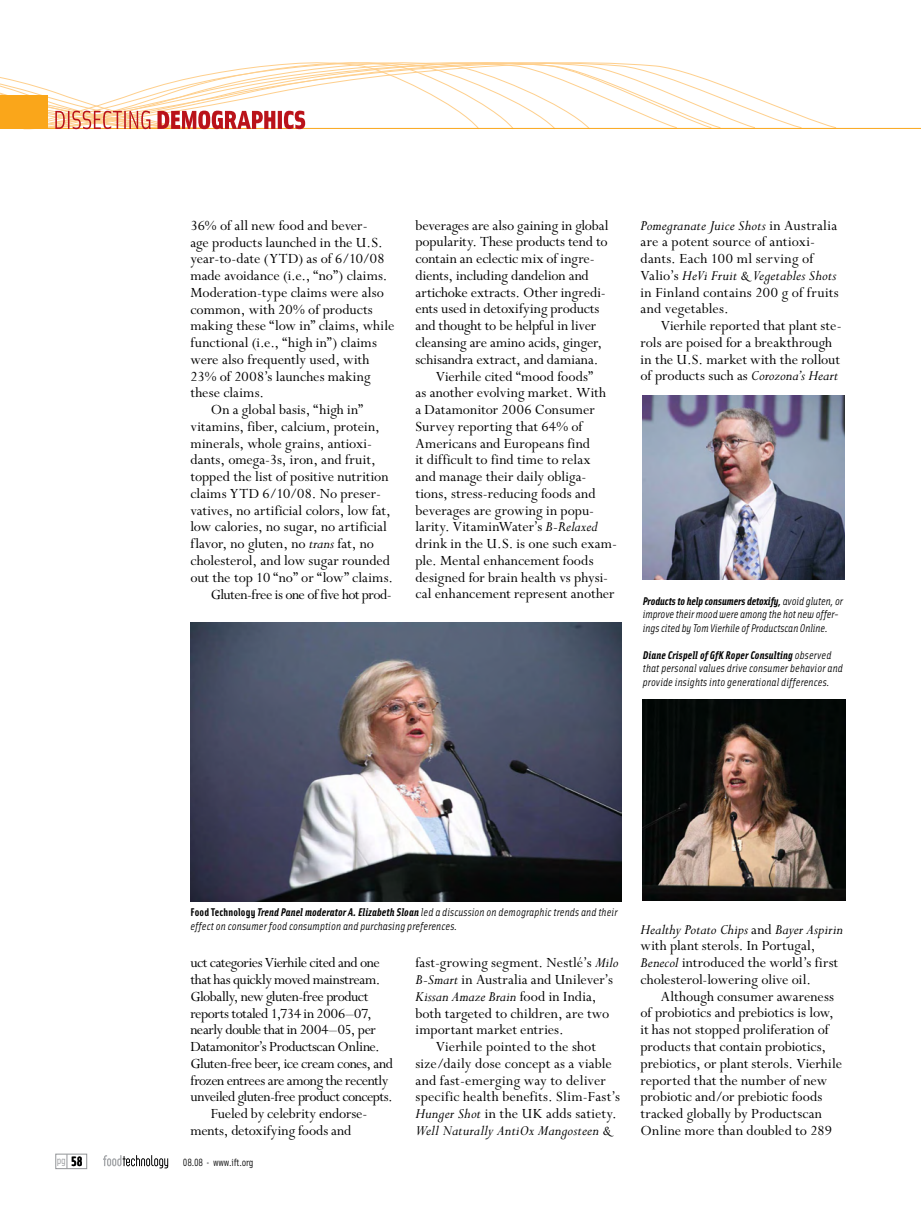
<style>
.page{position:relative;width:921px;height:1218px;background:#fff}
.page>*{position:absolute;margin:0;border:0;box-sizing:border-box;transform-origin:0 0}
.t1{font:15.75px/16.8px "Perpetua Std";color:#000}
.t2{font:15.75px "Perpetua Std";letter-spacing:-.03em;color:#000}
.t3{font:15.75px "Perpetua Std";letter-spacing:-.035em;color:#000}
.t4{font:15.75px "Perpetua Std";letter-spacing:-.025em;color:#000}
.t5{font:15.75px "Perpetua Std";letter-spacing:-.02em;color:#000}
.t6{font:italic 11.25px/13.5px "Solex Regular Lining";letter-spacing:.01em;color:#000}
.t7{font:italic 11.25px "Solex Bold Lining";letter-spacing:.005em;color:#000}
.t8{font:10.5px "Solex Regular Lining";letter-spacing:-.02em;color:#000}
.t9{font:10.5px "Solex Regular Lining";color:#939598}
.s1{font-style:italic}
.s2{font-family:"Solex Regular Lining"}
.s3{font-family:"Solex Bold Lining";font-style:normal}
.s4{font-family:"Solex Bold Lining"}
.s5{font-family:"Solex Bold Lining";font-size:13.5px;color:#000}
.s6{color:#939598}
</style>
<div class="page">
<svg style="left:756px;top:97px;width:81px;height:31px"></svg>
<svg style="left:590px;top:62px;width:166px;height:66px"></svg>
<hr style="left:0;top:128px;width:921px;height:1px;background:#faa61a">
<img style="left:190px;top:622px;width:431px;height:280px">
<img style="left:643px;top:395px;width:201px;height:184px">
<img style="left:643px;top:699px;width:202px;height:201px">
<svg style="left:67px;top:1155px;width:1px;height:12px"></svg>
<div style="left:55px;top:1153px;width:32px;height:16px;border:1px solid #939598"></div>
<svg style="left:103px;top:1155px;width:65px;height:13px"></svg>
<svg style="left:0;top:62px;width:590px;height:68px"></svg>
<p class="t1" style="left:190px;top:217px;width:179px">36% of all new food and bever-</p>
<p class="t1" style="left:190px;top:234px;width:194px">age products launched in the U.S.</p>
<p class="t1" style="left:190px;top:251px;width:196px">year-to-date (YTD) as of 6/10/08</p>
<p class="t1" style="left:190px;top:268px;width:199px">made avoidance (i.e., “no”) claims.</p>
<p class="t1" style="left:190px;top:284px;width:195px">Moderation-type claims were also</p>
<p class="t1" style="left:190px;top:301px;width:184px">common, with 20% of products</p>
<p class="t1" style="left:190px;top:318px;width:205px">making these “low in” claims, while</p>
<p class="t1" style="left:190px;top:335px;width:188px">functional (i.e., “high in”) claims</p>
<p class="t1" style="left:190px;top:351px;width:181px">were also frequently used, with</p>
<p class="t1" style="left:190px;top:368px;width:182px">23% of 2008’s launches making</p>
<p class="t1" style="left:190px;top:385px;width:75px">these claims.</p>
<p class="t1" style="left:211px;top:402px;width:154px">On a global basis, “high in”</p>
<p class="t1" style="left:190px;top:418px;width:191px">vitamins, fiber, calcium, protein,</p>
<p class="t1" style="left:190px;top:435px;width:183px">minerals, whole grains, antioxi-</p>
<p class="t1" style="left:190px;top:452px;width:187px">dants, omega-3s, iron, and fruit,</p>
<p class="t1" style="left:190px;top:469px;width:200px">topped the list of positive nutrition</p>
<p class="t1" style="left:190px;top:485px;width:192px">claims YTD 6/10/08. No preser-</p>
<p class="t1" style="left:190px;top:502px;width:202px">vatives, no artificial colors, low fat,</p>
<p class="t1" style="left:190px;top:519px;width:198px">low calories, no sugar, no artificial</p>
<p class="t1" style="left:190px;top:536px;width:185px">flavor, no gluten, no <span class="s1">trans</span> fat, no</p>
<p class="t1" style="left:190px;top:553px;width:201px">cholesterol, and low sugar rounded</p>
<p class="t1" style="left:190px;top:569px;width:204px">out the top 10 “no” or “low” claims.</p>
<p class="t3" style="left:211px;top:586px;width:183px">Gluten-free is one of five hot prod-</p>
<p class="t1" style="left:415px;top:217px;width:194px">beverages are also gaining in global</p>
<p class="t1" style="left:415px;top:234px;width:194px">popularity. These products tend to</p>
<p class="t1" style="left:415px;top:251px;width:181px">contain an eclectic mix of ingre-</p>
<p class="t1" style="left:415px;top:268px;width:175px">dients, including dandelion and</p>
<p class="t1" style="left:415px;top:284px;width:192px">artichoke extracts. Other ingredi-</p>
<p class="t1" style="left:415px;top:301px;width:186px">ents used in detoxifying products</p>
<p class="t1" style="left:415px;top:318px;width:182px">and thought to be helpful in liver</p>
<p class="t1" style="left:415px;top:335px;width:188px">cleansing are amino acids, ginger,</p>
<p class="t1" style="left:415px;top:351px;width:184px">schisandra extract, and damiana.</p>
<p class="t1" style="left:436px;top:368px;width:159px">Vierhile cited “mood foods”</p>
<p class="t1" style="left:415px;top:385px;width:192px">as another evolving market. With</p>
<p class="t1" style="left:415px;top:402px;width:181px">a Datamonitor 2006 Consumer</p>
<p class="t1" style="left:415px;top:418px;width:169px">Survey reporting that 64% of</p>
<p class="t1" style="left:415px;top:435px;width:176px">Americans and Europeans find</p>
<p class="t1" style="left:415px;top:452px;width:177px">it difficult to find time to relax</p>
<p class="t1" style="left:415px;top:469px;width:172px">and manage their daily obliga-</p>
<p class="t1" style="left:415px;top:485px;width:182px">tions, stress-reducing foods and</p>
<p class="t1" style="left:415px;top:502px;width:180px">beverages are growing in popu-</p>
<p class="t1" style="left:415px;top:519px;width:184px">larity. VitaminWater’s <span class="s1">B-Relaxed</span></p>
<p class="t1" style="left:415px;top:536px;width:203px">drink in the U.S. is one such exam-</p>
<p class="t1" style="left:415px;top:552px;width:180px">ple. Mental enhancement foods</p>
<p class="t1" style="left:415px;top:569px;width:194px">designed for brain health vs physi-</p>
<p class="t1" style="left:415px;top:586px;width:201px">cal enhancement represent another</p>
<p class="t1" style="left:640px;top:217px;width:200px"><span class="s1">Pomegranate Juice Shots</span> in Australia are a potent source of antioxi&shy;dants. Each 100 ml serving of<br>Valio’s <span class="s1">HeVi Fruit &amp; Vegetables Shots </span>in Finland contains 200 g of fruits and vegetables.</p>
<p class="t1" style="left:640px;top:318px;width:203px;text-indent:20px">Vierhile reported that plant ste&shy;rols are poised for a breakthrough in the U.S. market with the rollout of products such as <span class="s1">Corozona’s Heart</span></p>
<p class="t7" style="left:643px;top:593px;width:202px">Products to help consumers detoxify, <span class="s2">avoid gluten, or</span></p>
<p class="t6" style="left:643px;top:607px;width:197px">improve their mood were among the hot new offer&shy;ings cited by Tom Vierhile of Productscan Online.</p>
<p class="t7" style="left:643px;top:647px;width:190px">Diane Crispell of GfK Roper Consulting <span class="s2">observed</span></p>
<p class="t6" style="left:643px;top:661px;width:202px">that personal values drive consumer behavior and provide insights into generational differences.</p>
<p class="t6" style="left:190px;top:905px;width:428px"><span class="s3">Food Technology</span> <span class="s4">Trend Panel moderator A. Elizabeth Sloan</span> led a discussion on demographic trends and their effect on consumer food consumption and purchasing preferences.</p>
<p class="t2" style="left:190px;top:954px;width:191px">uct categories Vierhile cited and one</p>
<p class="t4" style="left:190px;top:971px;width:191px">that has quickly moved mainstream.</p>
<p class="t3" style="left:190px;top:988px;width:179px">Globally, new gluten-free product</p>
<p class="t4" style="left:190px;top:1005px;width:183px">reports totaled 1,734 in 2006–07,</p>
<p class="t2" style="left:190px;top:1021px;width:187px">nearly double that in 2004–05, per</p>
<p class="t5" style="left:190px;top:1038px;width:191px">Datamonitor’s Productscan Online.</p>
<p class="t2" style="left:190px;top:1055px;width:204px">Gluten-free beer, ice cream cones, and</p>
<p class="t2" style="left:190px;top:1072px;width:199px">frozen entrees are among the recently</p>
<p class="t3" style="left:190px;top:1089px;width:204px">unveiled gluten-free product concepts.</p>
<p class="t1" style="left:211px;top:1106px;width:158px">Fueled by celebrity endorse-</p>
<p class="t1" style="left:190px;top:1122px;width:162px">ments, detoxifying foods and</p>
<p class="t9" style="left:57px;top:1153px;width:27px">pg <span class="s5">58</span></p>
<p class="t8" style="left:183px;top:1155px;width:72px">08.08 <span class="s6">•</span> www.ift.org</p>
<p class="t1" style="left:415px;top:955px;width:205px">fast-growing segment. Nestlé’s <span class="s1">Milo B-Smart</span> in Australia and Unilever’s <span class="s1">Kissan Amaze Brain</span> food in India, both targeted to children, are two important market entries.</p>
<p class="t1" style="left:415px;top:1038px;width:206px;text-indent:20px">Vierhile pointed to the shot size/daily dose concept as a viable and fast-emerging way to deliver specific health benefits. Slim-Fast’s <span class="s1">Hunger Shot</span> in the UK adds satiety.<br><span class="s1">Well Naturally AntiOx Mangosteen &amp;</span></p>
<p class="t1" style="left:640px;top:921px;width:204px"><span class="s1">Healthy Potato Chips</span> and <span class="s1">Bayer Aspirin </span>with plant sterols. In Portugal, <span class="s1">Benecol</span> introduced the world’s first cholesterol-lowering olive oil.</p>
<p class="t1" style="left:640px;top:988px;width:203px;text-indent:20px">Although consumer awareness of probiotics and prebiotics is low, it has not stopped proliferation of products that contain probiotics, prebiotics, or plant sterols. Vierhile reported that the number of new probiotic and/or prebiotic foods tracked globally by Productscan Online more than doubled to 289</p>
</div>
